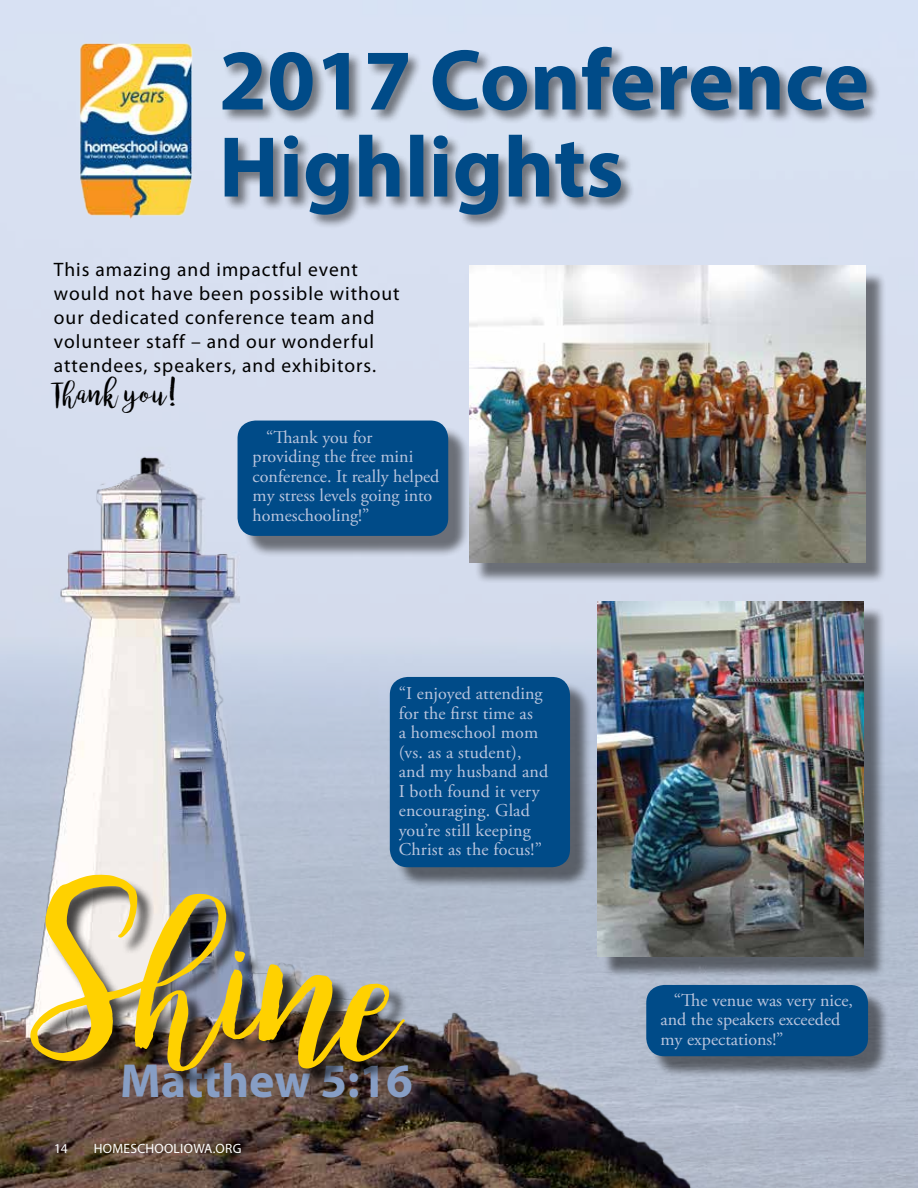
<style>
.page{position:relative;width:918px;height:1188px;background:#fff}
.page>*{position:absolute;margin:0;border:0;box-sizing:border-box;transform-origin:0 0}
.t1{font:700 48px "Myriad Pro";color:#879ec5}
.t2{font:28.5px "bromello";letter-spacing:.05em;color:#000}
.t3{font:19.5px/24px "Myriad Pro";letter-spacing:.05em;color:#000}
.t4{font:18px/19.5px "Adobe Garamond Pro";color:#bbc6de}
.t5{font:13.5px "Myriad Pro";letter-spacing:.02em;color:#fff}
.s1{font-family:"Hello Lucky";font-size:33px}
</style>
<div class="page">
<img style="left:0;top:0;width:918px;height:1188px">
<div style="left:243px;top:426px;width:227px;height:132px;background:#000;opacity:.5"></div>
<div style="left:238px;top:421px;width:210px;height:115px;background:#004b88;border-radius:18px"></div>
<div style="left:395px;top:682px;width:197px;height:207px;background:#000;opacity:.5"></div>
<div style="left:390px;top:677px;width:180px;height:190px;background:#004b88;border-radius:18px"></div>
<div style="left:474px;top:271px;width:413px;height:313px;background:#000;opacity:.5"></div>
<img style="left:469px;top:265px;width:396px;height:298px">
<div style="left:602px;top:606px;width:283px;height:372px;background:#000;opacity:.5"></div>
<img style="left:597px;top:601px;width:267px;height:355px">
<div style="left:652px;top:990px;width:238px;height:88px;background:#000;opacity:.5"></div>
<div style="left:646px;top:985px;width:222px;height:71px;background:#004b88;border-radius:18px"></div>
<img style="left:54px;top:34px;width:147px;height:188px">
<div style="left:221px;top:45px;width:660px;height:184px;background:#000;opacity:.5"></div>
<svg style="left:225px;top:135px;width:396px;height:80px;background:#7092b2"></svg>
<svg style="left:223px;top:47px;width:644px;height:63px;background:#7396b7"></svg>
<div style="left:33px;top:877px;width:390px;height:212px;background:#000;opacity:.73"></div>
<img style="left:30px;top:875px;width:375px;height:196px">
<p class="t3" style="left:54px;top:257px;width:347px">This amazing and impactful event would not have been possible without our dedicated conference team and volunteer staff – and our wonderful attendees, speakers, and exhibitors.</p>
<h2 class="t2" style="left:54px;top:376px;width:126px">Thank you<span class="s1">!</span></h2>
<p class="t4" style="left:253px;top:428px;width:188px;text-indent:14px">“Thank you for providing the free mini conference. It really helped my stress levels going into homeschooling!”</p>
<p class="t4" style="left:399px;top:684px;width:151px">“I enjoyed attending for the first time as<br>a homeschool mom (vs. as a student), and my husband and<br>I both found it very encouraging. Glad you’re still keeping<br>Christ as the focus!”</p>
<h1 class="t1" style="left:120px;top:1050px;width:294px">Matthew 5:16</h1>
<p class="t5" style="left:54px;top:1140px;width:15px">14</p>
<p class="t5" style="left:94px;top:1140px;width:149px">HOMESCHOOLIOWA.ORG</p>
<p class="t4" style="left:660px;top:991px;width:194px;text-indent:14px">“The venue was very nice, and the speakers exceeded my expectations!”</p>
</div>
